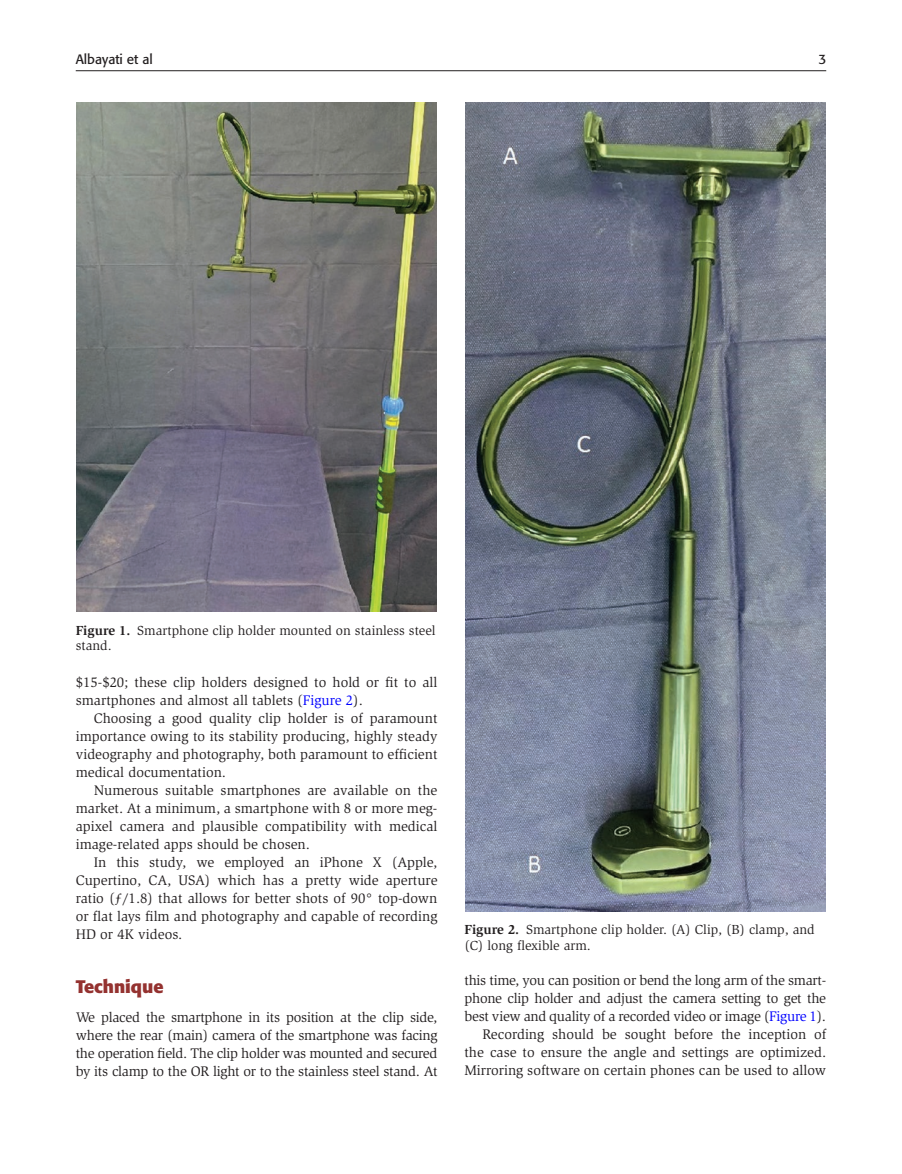
<style>
.page{position:relative;width:902px;height:1174px;background:#fff}
.page>*{position:absolute;margin:0;border:0;box-sizing:border-box;transform-origin:0 0}
.t1{font:700 18px "Formata";color:#943230}
.t2{font:14.25px/18px "Slimbach Std";color:#231f20;text-align:justify}
.t3{font:14.25px/18px "Slimbach Std";letter-spacing:-.02em;color:#231f20;text-align:right}
.t4{font:13.5px/15.8px "Slimbach Std";color:#231f20}
.t5{font:13.5px "Formata";color:#231f20}
.s1{font-weight:700}
.s2{color:#00f}
</style>
<div class="page">
<hr style="left:76px;top:70px;width:750px;height:1px;background:#231f20">
<img style="left:76px;top:102px;width:361px;height:510px">
<img style="left:465px;top:102px;width:360px;height:809px">
<p class="t5" style="left:76px;top:51px;width:79px">Albayati et al</p>
<p class="t5" style="left:818px;top:51px;width:9px">3</p>
<p class="t4" style="left:76px;top:622px;width:361px"><span class="s1">Figure 1.</span> Smartphone clip holder mounted on stainless steel stand.</p>
<p class="t2" style="left:76px;top:673px;width:363px">$15-$20; these clip holders designed to hold or fit to all smartphones and almost all tablets (<span class="s2">Figure 2</span>).</p>
<p class="t2" style="left:76px;top:709px;width:363px;text-indent:18px">Choosing a good quality clip holder is of paramount importance owing to its stability producing, highly steady videography and photography, both paramount to efficient medical documentation.</p>
<p class="t2" style="left:76px;top:781px;width:363px;text-indent:18px">Numerous suitable smartphones are available on the market. At a minimum, a smartphone with 8 or more meg&shy;apixel camera and plausible compatibility with medical image-related apps should be chosen.</p>
<p class="t2" style="left:76px;top:853px;width:363px;text-indent:18px">In this study, we employed an iPhone X (Apple, Cupertino, CA, USA) which has a pretty wide aperture ratio (ƒ/1.8) that allows for better shots of 90° top-down or flat lays film and photography and capable of recording HD or 4K videos.</p>
<p class="t1" style="left:76px;top:975px;width:89px">Technique</p>
<p class="t2" style="left:76px;top:1008px;width:363px">We placed the smartphone in its position at the clip side, where the rear (main) camera of the smartphone was facing the operation field. The clip holder was mounted and secured by its clamp to the OR light or to the stainless steel stand. At</p>
<p class="t4" style="left:464px;top:921px;width:351px"><span class="s1">Figure 2.</span> Smartphone clip holder. (A) Clip, (B) clamp, and (C) long flexible arm.</p>
<p class="t3" style="left:464px;top:971px;width:363px">this time, you can position or bend the long arm of the smart&shy;phone clip holder and adjust the camera setting to get the best view and quality of a recorded video or image (<span class="s2">Figure 1</span>).<br>Recording should be sought before the inception of the case to ensure the angle and settings are optimized.<br>Mirroring software on certain phones can be used to allow</p>
</div>
